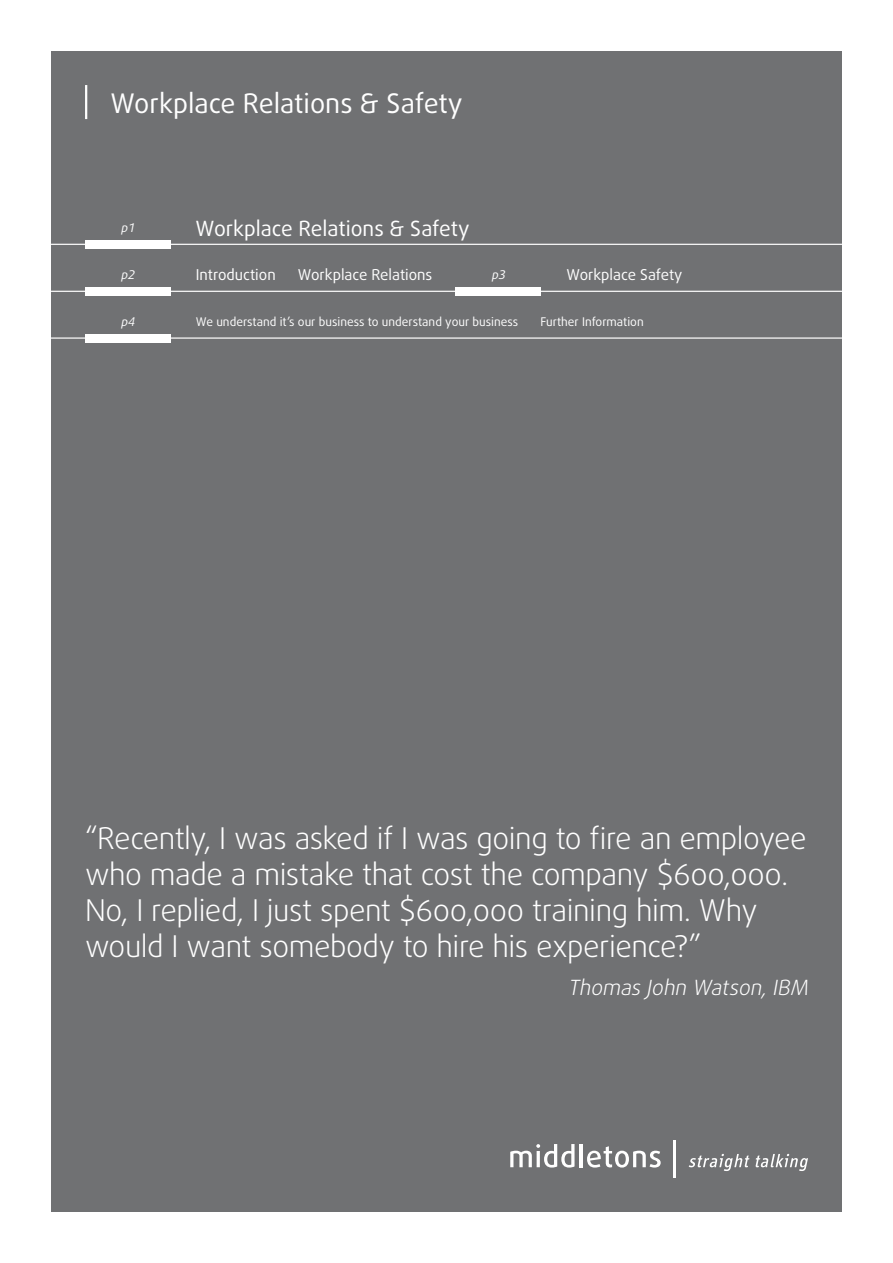
<style>
.page{position:relative;width:893px;height:1263px;background:#fff}
.page>*{position:absolute;margin:0;border:0;box-sizing:border-box;transform-origin:0 0}
.t1{font:300 30px/36px "Daxline Pro";letter-spacing:-.015em;color:#fff}
.t2{font:27px "Daxline Pro";color:#fff}
.t3{font:21px "Daxline Pro";color:#fff}
.t4{font:italic 300 21px "Daxline Pro";color:#fff}
.t5{font:15px "Daxline Pro";color:#fff}
.t6{font:12px "Daxline Pro";color:#fff}
.t7{font:italic 12px "Daxline Pro";color:#fff}
</style>
<div class="page">
<div style="left:51px;top:51px;width:791px;height:1161px;background:#707173"></div>
<hr style="left:674px;top:1140px;width:2px;height:38px;background:#fff">
<svg style="left:689px;top:1154px;width:60px;height:17px"></svg>
<svg style="left:755px;top:1154px;width:53px;height:17px"></svg>
<svg style="left:510px;top:1144px;width:64px;height:23px"></svg>
<hr style="left:580px;top:1144px;width:3px;height:23px;background:#fff">
<svg style="left:587px;top:1146px;width:74px;height:21px"></svg>
<hr style="left:85px;top:85px;width:2px;height:34px;background:#fff">
<hr style="left:51px;top:244px;width:791px;height:1px;background:#fff">
<div style="left:85px;top:240px;width:85px;height:9px;background:#fff"></div>
<hr style="left:51px;top:291px;width:791px;height:1px;background:#fff">
<div style="left:85px;top:287px;width:85px;height:9px;background:#fff"></div>
<hr style="left:51px;top:337px;width:791px;height:2px;background:#fff">
<div style="left:85px;top:334px;width:85px;height:8px;background:#fff"></div>
<div style="left:456px;top:287px;width:85px;height:9px;background:#fff"></div>
<p class="t2" style="left:111px;top:86px;width:354px">Workplace Relations &amp; Safety</p>
<p class="t3" style="left:196px;top:215px;width:275px">Workplace Relations &amp; Safety</p>
<p class="t7" style="left:121px;top:220px;width:18px">p1</p>
<p class="t7" style="left:121px;top:267px;width:18px">p2</p>
<p class="t5" style="left:196px;top:266px;width:81px">Introduction</p>
<p class="t5" style="left:298px;top:266px;width:136px">Workplace Relations</p>
<p class="t7" style="left:492px;top:267px;width:18px">p3</p>
<p class="t5" style="left:567px;top:266px;width:117px">Workplace Safety</p>
<p class="t7" style="left:121px;top:314px;width:18px">p4</p>
<p class="t6" style="left:196px;top:314px;width:324px">We understand it’s our business to understand your business</p>
<p class="t6" style="left:540px;top:314px;width:105px">Further Information</p>
<p class="t1" style="left:85px;top:819px;width:723px">“Recently, I was asked if I was going to fire an employee who made a mistake that cost the company $600,000.<br>No, I replied, I just spent $600,000 training him. Why would I want somebody to hire his experience?”</p>
<p class="t4" style="left:568px;top:974px;width:246px">Thomas John Watson, IBM</p>
</div>
